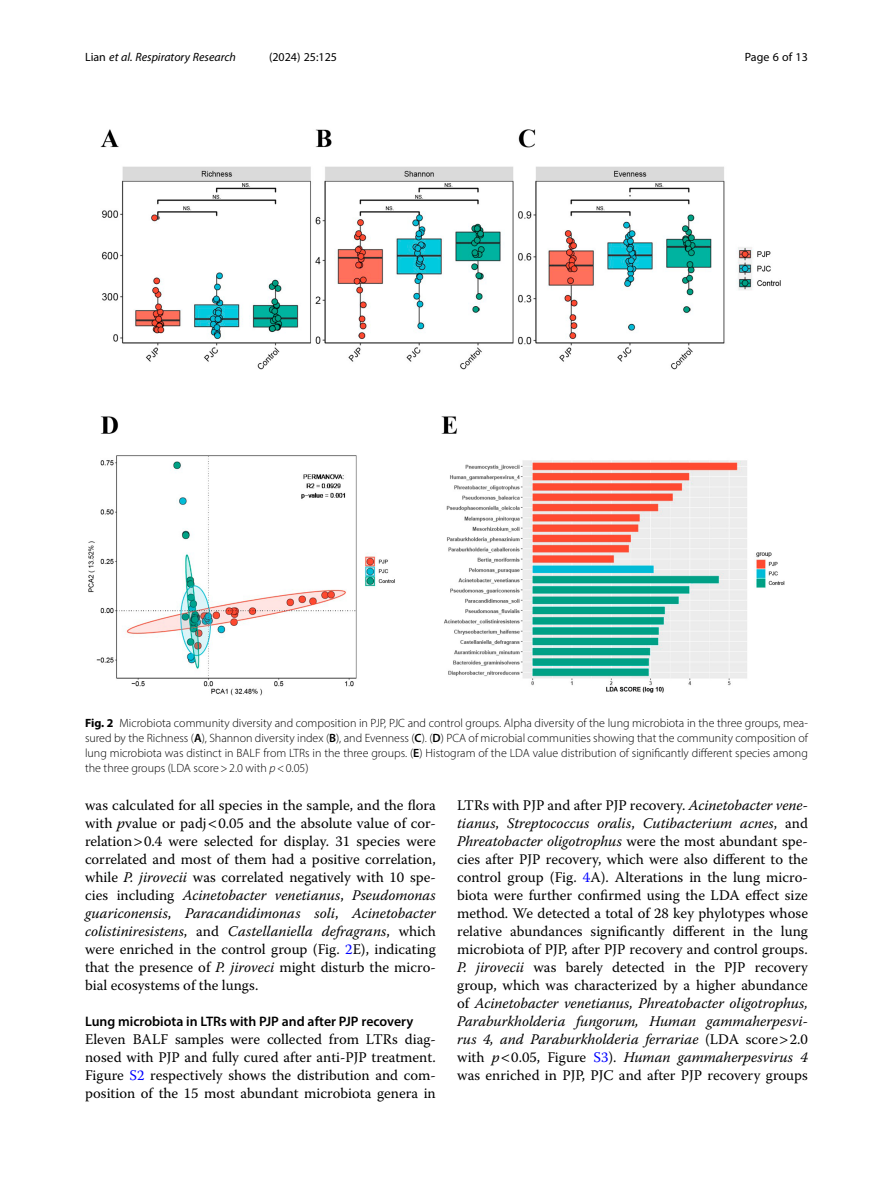
<style>
.page{position:relative;width:893px;height:1191px;background:#fff}
.page>*{position:absolute;margin:0;border:0;box-sizing:border-box;transform-origin:0 0}
.Body_Text{font:14.7px/18px "Warnock Pro";color:#000;text-align:justify}
.Body_Text_Indent{font:14.7px/18px "Warnock Pro";color:#000;text-align:justify}
.Head_2{font:600 13.8px "Myriad Pro";color:#000}
.Figure_Caption{font:300 12px/15px "Myriad Pro";color:#000;text-align:justify}
.t1{font:italic 12px "Myriad Pro";color:#000}
.t2{font:12px "Myriad Pro";color:#000}
.s1{font-style:normal}
.s2{font-weight:700}
.s3{font-weight:600}
.s4{font-style:italic}
.s5{color:#00f}
</style>
<div class="page">
<img style="left:88px;top:129px;width:697px;height:567px">
<p class="t1" style="left:85px;top:50px;width:152px"><span class="s1">Lian</span> et al. Respiratory Research</p>
<p class="t2" style="left:269px;top:50px;width:70px">(2024) 25:125</p>
<p class="t2" style="left:745px;top:50px;width:65px">Page 6 of 13</p>
<p class="Figure_Caption" style="left:85px;top:715px;width:724px"><span class="s2">Fig. 2</span> Microbiota community diversity and composition in PJP, PJC and control groups. Alpha diversity of the lung microbiota in the three groups, mea&shy;sured by the Richness (<span class="s3">A</span>), Shannon diversity index (<span class="s3">B</span>), and Evenness (<span class="s3">C</span>). (<span class="s3">D</span>) PCA of microbial communities showing that the community composition of lung microbiota was distinct in BALF from LTRs in the three groups. (<span class="s3">E</span>) Histogram of the LDA value distribution of significantly different species among the three groups (LDA score&gt;2.0 with <span class="s4">p</span>&lt;0.05)</p>
<p class="Body_Text_Indent" style="left:85px;top:796px;width:352px">was calculated for all species in the sample, and the flora with <span class="s4">p</span>value or padj 0.05 and the absolute value of cor&shy;relation 0.4 were selected for display. 31 species were correlated and most of them had a positive correlation, while <span class="s4">P. jirovecii</span> was correlated negatively with 10 spe&shy;cies including <span class="s4">Acinetobacter venetianus</span>, <span class="s4">Pseudomonas guariconensis</span>, <span class="s4">Paracandidimonas soli</span>, <span class="s4">Acinetobacter colistiniresistens</span>, and <span class="s4">Castellaniella defragrans</span>, which were enriched in the control group (Fig. <span class="s5">2</span>E), indicating that the presence of <span class="s4">P. jiroveci</span> might disturb the micro&shy;bial ecosystems of the lungs.</p>
<p class="Head_2" style="left:85px;top:1013px;width:330px">Lung microbiota in LTRs with PJP and after PJP recovery</p>
<p class="Body_Text" style="left:85px;top:1030px;width:352px">Eleven BALF samples were collected from LTRs diag&shy;nosed with PJP and fully cured after anti-PJP treatment.<br>Figure <span class="s5">S2</span> respectively shows the distribution and com&shy;position of the 15 most abundant microbiota genera in</p>
<p class="Body_Text" style="left:457px;top:796px;width:352px">LTRs with PJP and after PJP recovery. <span class="s4">Acinetobacter vene&shy;tianus</span>, <span class="s4">Streptococcus oralis</span>, <span class="s4">Cutibacterium acnes</span>, and <span class="s4">Phreatobacter oligotrophus</span> were the most abundant spe&shy;cies after PJP recovery, which were also different to the control group (Fig. <span class="s5">4</span>A). Alterations in the lung micro&shy;biota were further confirmed using the LDA effect size method. We detected a total of 28 key phylotypes whose relative abundances significantly different in the lung microbiota of PJP, after PJP recovery and control groups.<br><span class="s4">P. jirovecii</span> was barely detected in the PJP recovery group, which was characterized by a higher abundance of <span class="s4">Acinetobacter venetianus, Phreatobacter oligotrophus, Paraburkholderia fungorum, Human gammaherpesvi&shy;rus 4, and Paraburkholderia ferrariae</span> (LDA score 2.0 with <span class="s4">p</span> 0.05, Figure <span class="s5">S3</span>). <span class="s4">Human gammaherpesvirus 4 </span>was enriched in PJP, PJC and after PJP recovery groups</p>
</div>
